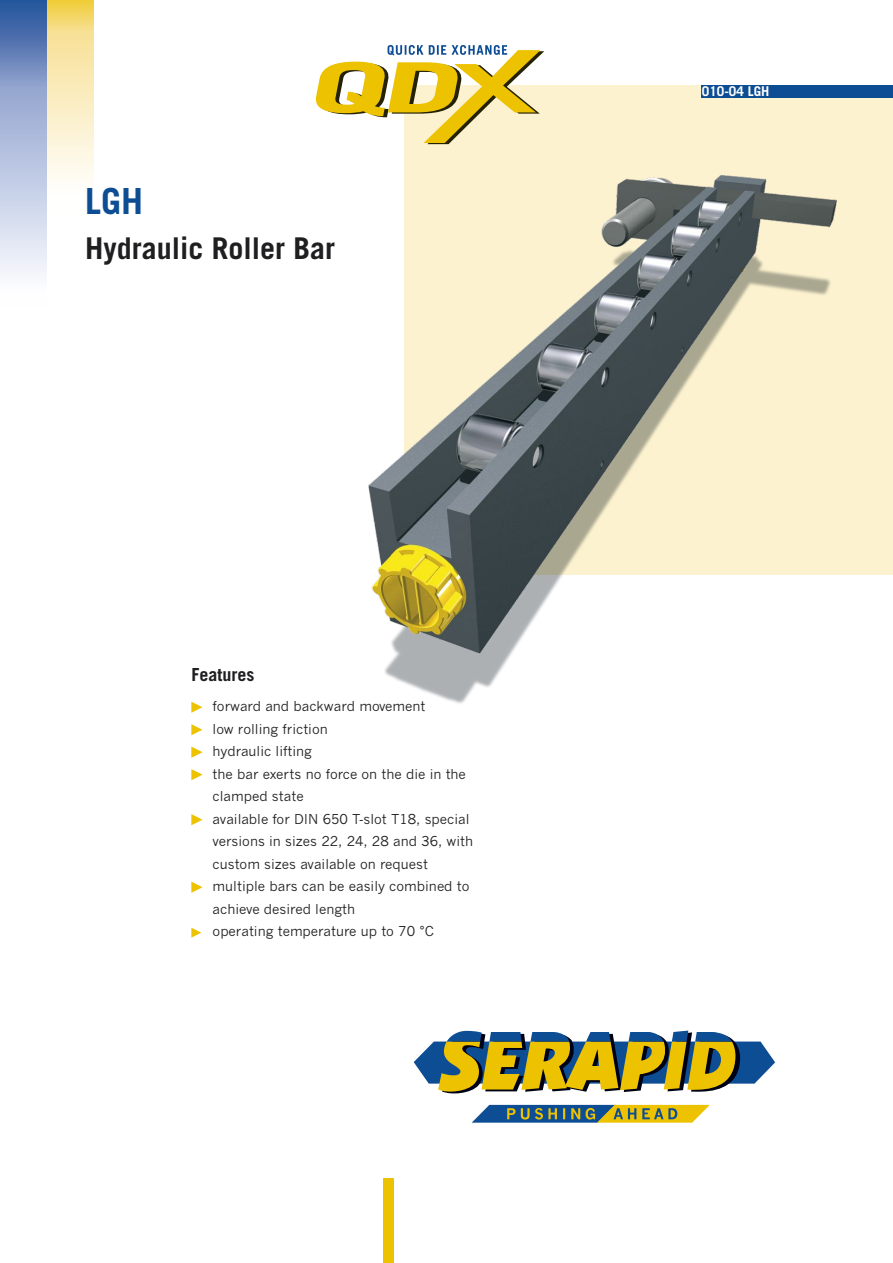
<style>
.page{position:relative;width:893px;height:1263px;background:#fff}
.page>*{position:absolute;margin:0;border:0;box-sizing:border-box;transform-origin:0 0}
.t1{font:700 36px "Trade Gothic";color:#0d4d94}
.t2{font:700 30px "Trade Gothic";color:#1f1f21}
.t3{font:700 18px "Trade Gothic";color:#1f1f21}
.t4{font:13.5px/22.5px "News Gothic";color:#1f1f21}
.t5{font:700 13.5px "Trade Gothic";color:#fff}
</style>
<div class="page">
<div style="left:404px;top:85px;width:489px;height:489px;background:#fcf2cf"></div>
<svg style="left:47px;top:0;width:47px;height:181px;background:#f9e9b4"></svg>
<svg style="left:0;top:0;width:47px;height:276px;background:#a1b2d5"></svg>
<img style="left:384px;top:654px;width:128px;height:50px">
<img style="left:369px;top:176px;width:468px;height:478px">
<svg style="left:315px;top:45px;width:229px;height:99px"></svg>
<svg style="left:472px;top:1105px;width:238px;height:18px;background:#7f8d60"></svg>
<svg style="left:414px;top:1030px;width:361px;height:64px"></svg>
<div style="left:383px;top:1178px;width:10px;height:85px;background:#edc200"></div>
<div style="left:702px;top:85px;width:191px;height:13px;background:#0d4d94"></div>
<svg style="left:191px;top:702px;width:11px;height:11px"></svg>
<svg style="left:191px;top:724px;width:11px;height:11px"></svg>
<svg style="left:191px;top:746px;width:12px;height:12px"></svg>
<svg style="left:191px;top:769px;width:12px;height:11px"></svg>
<svg style="left:191px;top:814px;width:12px;height:11px"></svg>
<svg style="left:191px;top:881px;width:12px;height:12px"></svg>
<svg style="left:191px;top:928px;width:10px;height:10px"></svg>
<h1 class="t1" style="left:85px;top:186px;width:59px">LGH</h1>
<h2 class="t2" style="left:85px;top:236px;width:252px">Hydraulic Roller Bar</h2>
<h3 class="t3" style="left:191px;top:667px;width:64px">Features</h3>
<p class="t4" style="left:213px;top:696px;width:214px">forward and backward movement low rolling friction<br>hydraulic lifting</p>
<p class="t4" style="left:213px;top:764px;width:255px">the bar exerts no force on the die in the clamped state</p>
<p class="t4" style="left:213px;top:809px;width:262px">available for DIN 650 T-slot T18, special versions in sizes 22, 24, 28 and 36, with custom sizes available on request</p>
<p class="t4" style="left:213px;top:876px;width:258px">multiple bars can be easily combined to achieve desired length</p>
<p class="t4" style="left:213px;top:921px;width:223px">operating temperature up to 70 °C</p>
<p class="t5" style="left:702px;top:86px;width:69px">010-04 LGH</p>
</div>
